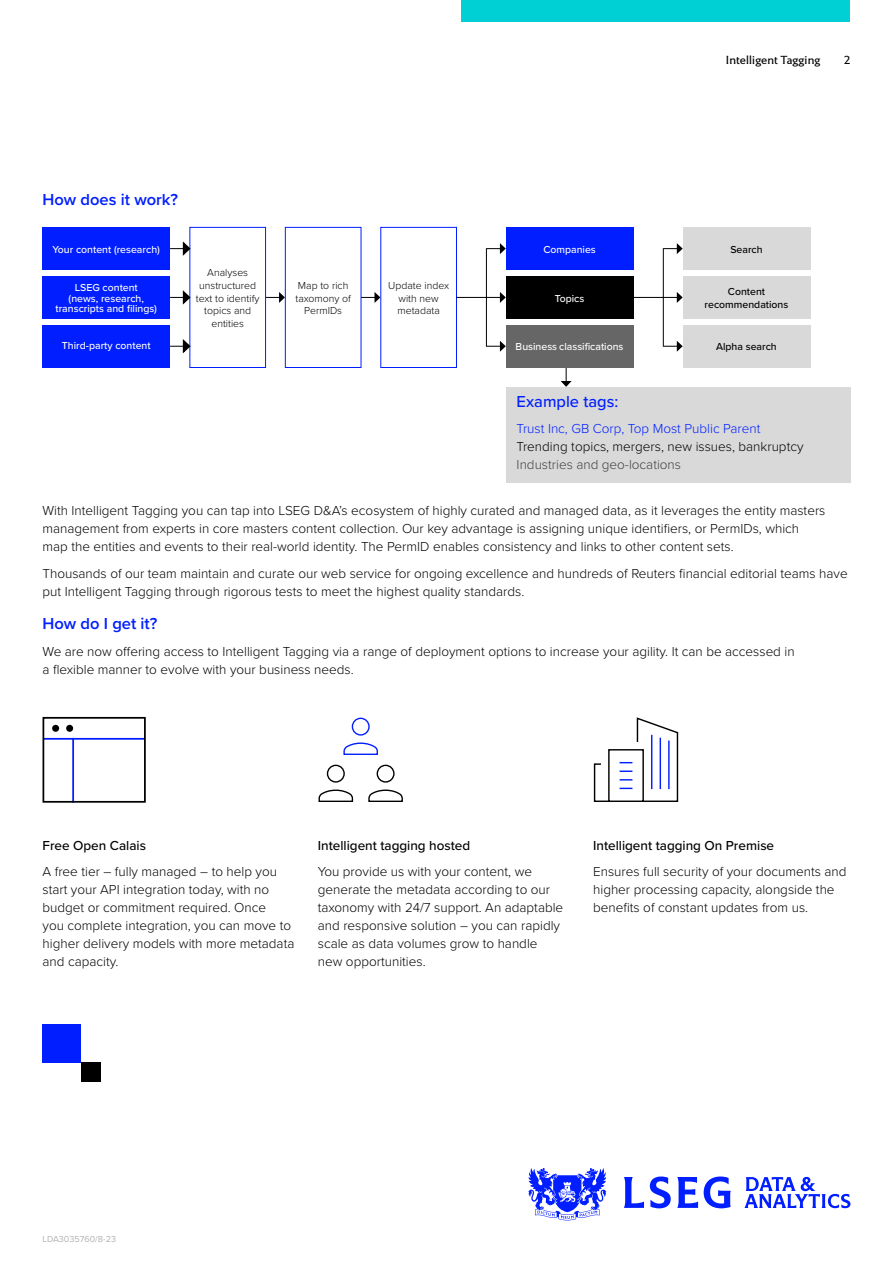
<style>
.page{position:relative;width:893px;height:1263px;background:#fff}
.page>*{position:absolute;margin:0;border:0;box-sizing:border-box;transform-origin:0 0}
.t1{font:600 16.5px "Proxima Nova";color:#001eff}
.t2{font:500 16.5px "Proxima Nova";color:#001eff}
.t3{font:300 13.5px/18px "Proxima Nova";color:#000}
.t4{font:500 13.5px "Proxima Nova";color:#000}
.t5{font:300 13.5px "Proxima Nova";color:#001eff}
.t6{font:300 13.5px "Proxima Nova";color:#404040}
.t7{font:12px "LSEG Motto";letter-spacing:.01em;color:#000}
.t8{font:500 10.5px/10.5px "Proxima Nova";color:#fff;text-align:center}
.t9{font:300 10.5px/12.6px "Proxima Nova";color:#000;text-align:center}
.t10{font:500 10.5px/12.6px "Proxima Nova";color:#000;text-align:center}
.t11{font:9px "Proxima Nova";color:#b2b2b2}
</style>
<div class="page">
<div style="left:461px;top:0;width:389px;height:22px;background:#00d0d4"></div>
<div style="left:43px;top:1024px;width:38px;height:38px;background:#001eff"></div>
<div style="left:81px;top:1062px;width:19px;height:20px;background:#000"></div>
<svg style="left:528px;top:1168px;width:203px;height:53px"></svg>
<svg style="left:744px;top:1177px;width:106px;height:31px"></svg>
<svg style="left:266px;top:292px;width:19px;height:11px"></svg>
<svg style="left:361px;top:292px;width:19px;height:11px"></svg>
<svg style="left:561px;top:367px;width:11px;height:20px"></svg>
<div style="left:43px;top:227px;width:127px;height:43px;background:#001eff"></div>
<div style="left:506px;top:227px;width:127px;height:43px;background:#001eff"></div>
<div style="left:683px;top:227px;width:127px;height:43px;background:#d9d9d9"></div>
<div style="left:189px;top:227px;width:77px;height:141px;border:1px solid #001eff"></div>
<div style="left:285px;top:227px;width:76px;height:141px;border:1px solid #001eff"></div>
<div style="left:380px;top:227px;width:77px;height:141px;border:1px solid #001eff"></div>
<div style="left:43px;top:276px;width:127px;height:43px;background:#001eff"></div>
<div style="left:506px;top:276px;width:127px;height:43px;background:#000"></div>
<div style="left:683px;top:276px;width:127px;height:43px;background:#d9d9d9"></div>
<div style="left:43px;top:325px;width:127px;height:42px;background:#001eff"></div>
<div style="left:506px;top:325px;width:127px;height:42px;background:#666"></div>
<div style="left:683px;top:325px;width:127px;height:42px;background:#d9d9d9"></div>
<svg style="left:170px;top:240px;width:21px;height:18px"></svg>
<svg style="left:170px;top:288px;width:21px;height:18px"></svg>
<svg style="left:170px;top:337px;width:21px;height:18px"></svg>
<svg style="left:487px;top:243px;width:19px;height:11px"></svg>
<svg style="left:487px;top:292px;width:19px;height:11px"></svg>
<svg style="left:487px;top:341px;width:19px;height:11px"></svg>
<hr style="left:456px;top:297px;width:30px;height:1px;background:#000">
<hr style="left:486px;top:248px;width:1px;height:99px;background:#000">
<svg style="left:664px;top:243px;width:19px;height:11px"></svg>
<svg style="left:664px;top:292px;width:19px;height:11px"></svg>
<svg style="left:664px;top:341px;width:19px;height:11px"></svg>
<hr style="left:633px;top:297px;width:30px;height:1px;background:#000">
<hr style="left:663px;top:248px;width:1px;height:99px;background:#000">
<div style="left:506px;top:387px;width:344px;height:95px;background:#d9d9d9"></div>
<svg style="left:593px;top:717px;width:86px;height:85px"></svg>
<hr style="left:651px;top:735px;width:1px;height:53px;background:#001eff">
<hr style="left:660px;top:738px;width:1px;height:50px;background:#001eff">
<hr style="left:668px;top:741px;width:2px;height:47px;background:#001eff">
<div style="left:377px;top:765px;width:18px;height:18px;border:1px solid #000;border-radius:50%"></div>
<div style="left:327px;top:765px;width:18px;height:18px;border:1px solid #000;border-radius:50%"></div>
<svg style="left:343px;top:742px;width:35px;height:13px"></svg>
<svg style="left:318px;top:789px;width:36px;height:13px"></svg>
<svg style="left:368px;top:789px;width:35px;height:13px"></svg>
<div style="left:352px;top:718px;width:18px;height:18px;border:1px solid #001eff;border-radius:50%"></div>
<hr style="left:72px;top:739px;width:2px;height:63px;background:#001eff">
<hr style="left:43px;top:738px;width:102px;height:2px;background:#001eff">
<div style="left:52px;top:725px;width:7px;height:7px;background:#000;border-radius:50%"></div>
<div style="left:66px;top:725px;width:7px;height:7px;background:#000;border-radius:50%"></div>
<div style="left:43px;top:717px;width:103px;height:86px;border:2px solid #000"></div>
<p class="t1" style="left:43px;top:187px;width:137px">How does it work?</p>
<p class="t7" style="left:726px;top:53px;width:96px">Intelligent Tagging</p>
<p class="t7" style="left:844px;top:53px;width:7px">2</p>
<p class="t8" style="left:53px;top:243px;width:109px">Your content (research)</p>
<p class="t8" style="left:543px;top:243px;width:54px">Companies</p>
<p class="t10" style="left:730px;top:243px;width:34px">Search</p>
<p class="t10" style="left:705px;top:285px;width:85px">Content recommendations</p>
<p class="t10" style="left:716px;top:340px;width:62px">Alpha search</p>
<p class="t9" style="left:196px;top:266px;width:65px">Analyses unstructured text to identify topics and entities</p>
<p class="t9" style="left:295px;top:279px;width:57px">Map to rich taxomony of<br>PermIDs</p>
<p class="t9" style="left:388px;top:279px;width:62px">Update index with new metadata</p>
<p class="t8" style="left:56px;top:282px;width:103px">LSEG content<br>(news, research, transcripts and filings)</p>
<p class="t8" style="left:555px;top:292px;width:31px">Topics</p>
<p class="t8" style="left:516px;top:341px;width:109px">Business classifications</p>
<p class="t8" style="left:62px;top:340px;width:90px">Third-party content</p>
<p class="t2" style="left:517px;top:389px;width:103px">Example tags:</p>
<p class="t5" style="left:517px;top:419px;width:245px">Trust Inc, GB Corp, Top Most Public Parent</p>
<p class="t3" style="left:517px;top:437px;width:288px">Trending topics, mergers, new issues, bankruptcy</p>
<p class="t6" style="left:517px;top:455px;width:166px">Industries and geo-locations</p>
<p class="t3" style="left:43px;top:501px;width:784px">With Intelligent Tagging you can tap into LSEG D&amp;A’s ecosystem of highly curated and managed data, as it leverages the entity masters management from experts in core masters content collection. Our key advantage is assigning unique identifiers, or PermIDs, which map the entities and events to their real-world identity. The PermID enables consistency and links to other content sets.</p>
<p class="t3" style="left:43px;top:563px;width:807px">Thousands of our team maintain and curate our web service for ongoing excellence and hundreds of Reuters financial editorial teams have put Intelligent Tagging through rigorous tests to meet the highest quality standards.</p>
<p class="t1" style="left:43px;top:611px;width:116px">How do I get it?</p>
<p class="t3" style="left:43px;top:641px;width:754px">We are now offering access to Intelligent Tagging via a range of deployment options to increase your agility. It can be accessed in a flexible manner to evolve with your business needs.</p>
<p class="t4" style="left:43px;top:835px;width:105px">Free Open Calais</p>
<p class="t3" style="left:43px;top:862px;width:253px">A free tier – fully managed – to help you start your API integration today, with no budget or commitment required. Once<br>you complete integration, you can move to higher delivery models with more metadata and capacity.</p>
<p class="t4" style="left:318px;top:835px;width:154px">Intelligent tagging hosted</p>
<p class="t3" style="left:318px;top:862px;width:247px">You provide us with your content, we generate the metadata according to our taxonomy with 24/7 support. An adaptable and responsive solution – you can rapidly scale as data volumes grow to handle new opportunities.</p>
<p class="t4" style="left:593px;top:835px;width:183px">Intelligent tagging On Premise</p>
<p class="t3" style="left:593px;top:862px;width:255px">Ensures full security of your documents and higher processing capacity, alongside the benefits of constant updates from us.</p>
<p class="t11" style="left:43px;top:1232px;width:75px">LDA3035760/8-23</p>
</div>
